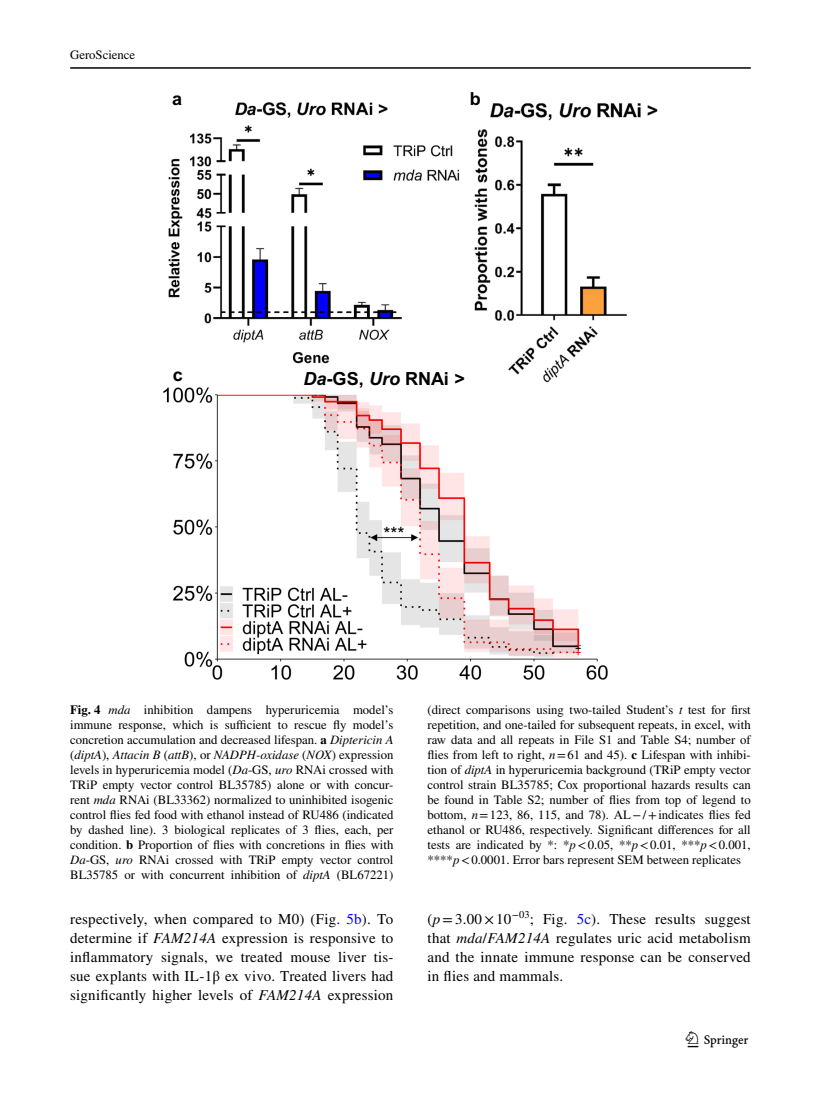
<style>
.page{position:relative;width:821px;height:1106px;background:#fff}
.page>*{position:absolute;margin:0;border:0;box-sizing:border-box;transform-origin:0 0}
.t1{font:22.5px "Springnew Regular 3";color:#000}
.t2{font:18px "Arial Bold 3";color:#000}
.t3{font:18px "Arial 2";color:#000}
.t4{font:15px/18.8px "STIX";letter-spacing:.015em;color:#000;text-align:justify}
.t5{font:12.75px/15px "STIX";color:#000;text-align:justify}
.s1{font-family:"Arial Bold Italic 3"}
.s2{font-weight:700}
.s3{font-style:italic}
.s4{color:#00f}
</style>
<div class="page">
<hr style="left:70px;top:67px;width:680px;height:2px;background:#000">
<img style="left:164px;top:103px;width:493px;height:576px">
<p class="t5" style="left:70px;top:48px;width:67px">GeroScience</p>
<h2 class="t2" style="left:172px;top:88px;width:12px">a</h2>
<h2 class="t2" style="left:469px;top:88px;width:12px">b</h2>
<h2 class="t2" style="left:173px;top:364px;width:12px">c</h2>
<h2 class="t2" style="left:303px;top:369px;width:163px"><span class="s1">Da</span>-GS, <span class="s1">Uro</span> RNAi &gt;</h2>
<h2 class="t3" style="left:383px;top:523px;width:23px">***</h2>
<p class="t5" style="left:70px;top:703px;width:325px"><span class="s2">Fig. 4</span> <span class="s3">mda</span> inhibition dampens hyperuricemia model’s immune response, which is sufficient to rescue fly model’s concretion accumulation and decreased lifespan. <span class="s2">a</span> <span class="s3">Diptericin A </span>(<span class="s3">diptA</span>), <span class="s3">Attacin B</span> (<span class="s3">attB</span>), or <span class="s3">NADPH-oxidase</span> (<span class="s3">NOX</span>) expression levels in hyperuricemia model (<span class="s3">Da</span>-GS, <span class="s3">uro</span> RNAi crossed with TRiP empty vector control BL35785) alone or with concur&shy;rent <span class="s3">mda</span> RNAi (BL33362) normalized to uninhibited isogenic control flies fed food with ethanol instead of RU486 (indicated by dashed line). 3 biological replicates of 3 flies, each, per condition. <span class="s2">b</span> Proportion of flies with concretions in flies with <span class="s3">Da</span>-GS, <span class="s3">uro</span> RNAi crossed with TRiP empty vector control BL35785 or with concurrent inhibition of <span class="s3">diptA</span> (BL67221)</p>
<p class="t5" style="left:427px;top:703px;width:325px">(direct comparisons using two-tailed Student’s <span class="s3">t</span> test for first repetition, and one-tailed for subsequent repeats, in excel, with raw data and all repeats in File S1 and Table S4; number of flies from left to right, <span class="s3">n</span>=61 and 45). <span class="s2">c</span> Lifespan with inhibi&shy;tion of <span class="s3">diptA</span> in hyperuricemia background (TRiP empty vector control strain BL35785; Cox proportional hazards results can be found in Table S2; number of flies from top of legend to bottom, <span class="s3">n</span>=123, 86, 115, and 78). AL−/+indicates flies fed ethanol or RU486, respectively. Significant differences for all tests are indicated by *: *<span class="s3">p</span>&lt;0.05, **<span class="s3">p</span>&lt;0.01, ***<span class="s3">p</span>&lt;0.001, ****<span class="s3">p</span>&lt;0.0001. Error bars represent SEM between replicates</p>
<p class="t4" style="left:70px;top:911px;width:325px">respectively, when compared to M0) (Fig. <span class="s4">5b</span>). To determine if <span class="s3">FAM214A</span> expression is responsive to inflammatory signals, we treated mouse liver tis&shy;sue explants with IL-1β ex vivo. Treated livers had significantly higher levels of <span class="s3">FAM214A</span> expression</p>
<p class="t4" style="left:427px;top:911px;width:325px">(<span class="s3">p</span>=3.00× -10<sup>−03</sup>; Fig. <span class="s4">5c</span>). These results suggest that <span class="s3">mda</span>/<span class="s3">FAM214A</span> regulates uric acid metabolism and the innate immune response can be conserved in flies and mammals.</p>
<h1 class="t1" style="left:687px;top:1031px;width:62px">1 3</h1>
</div>
